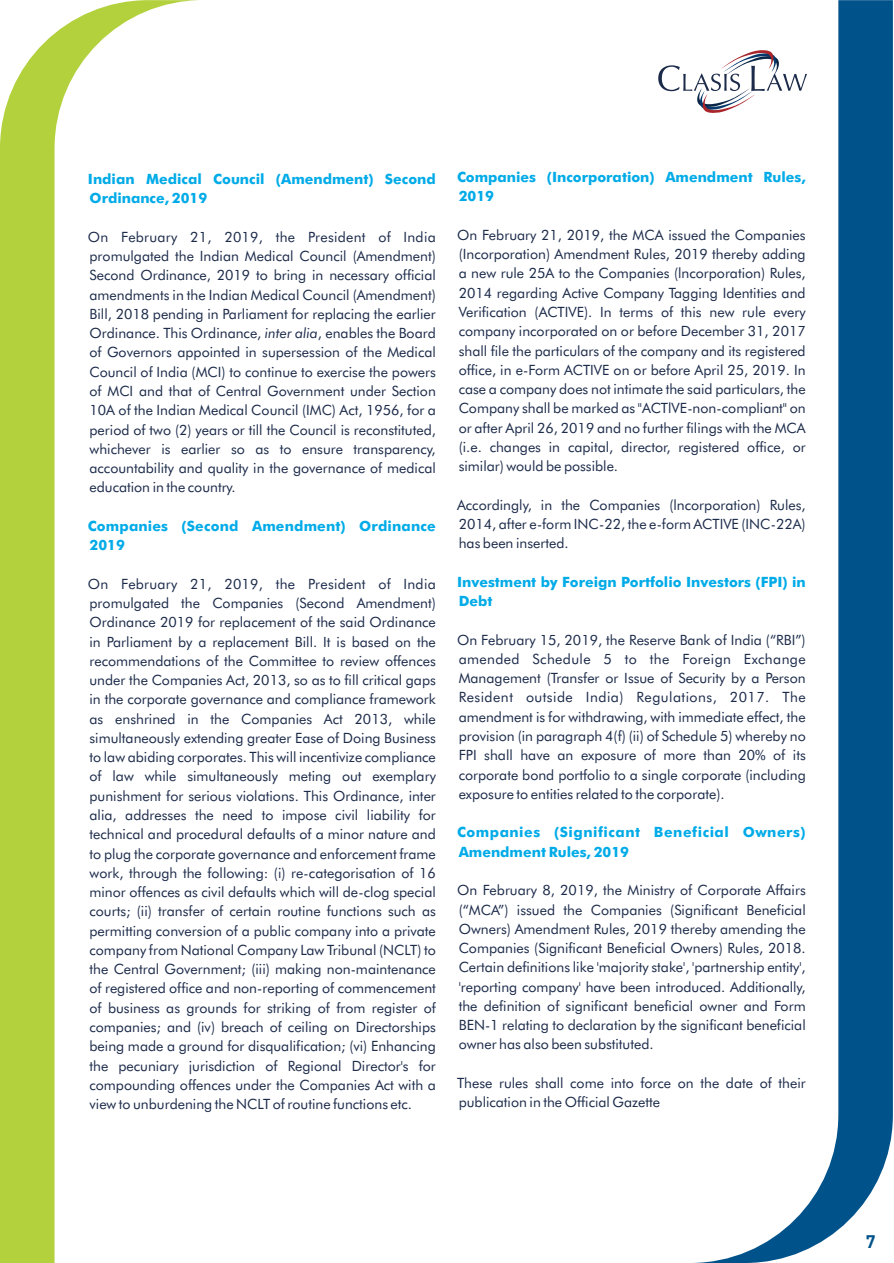
<style>
.page{position:relative;width:894px;height:1263px;background:#fff}
.page>*{position:absolute;margin:0;border:0;box-sizing:border-box;transform-origin:0 0}
.t1{font:700 18px "DIN";color:#00528a}
.t2{font:14.1px/19.2px "Futura Bk BT";color:#1c2b4a;text-align:justify}
.t3{font:700 14.1px/19.4px "Futura Md BT";color:#00abe8}
.t4{font:700 14.1px/19.4px "Futura Md BT";letter-spacing:.035em;color:#00abe8}
.s1{font-style:italic}
</style>
<div class="page">
<svg style="left:0;top:0;width:198px;height:1263px"></svg>
<svg style="left:694px;top:0;width:199px;height:1263px"></svg>
<svg style="left:658px;top:44px;width:149px;height:75px"></svg>
<p class="t3" style="left:88px;top:171px;width:349px">Indian Medical Council (Amendment) Second<br>Ordinance, 2019</p>
<p class="t2" style="left:88px;top:229px;width:350px">On February 21, 2019, the President of India promulgated the Indian Medical Council (Amendment)<br>Second Ordinance, 2019 to bring in necessary official amendments in the Indian Medical Council (Amendment)<br>Bill, 2018 pending in Parliament for replacing the earlier Ordinance. This Ordinance, <span class="s1">inter alia</span>, enables the Board of Governors appointed in supersession of the Medical Council of India (MCI) to continue to exercise the powers of MCI and that of Central Government under Section 10A of the Indian Medical Council (IMC) Act, 1956, for a period of two (2) years or till the Council is reconstituted, whichever is earlier so as to ensure transparency, accountability and quality in the governance of medical education in the country.</p>
<p class="t3" style="left:88px;top:518px;width:349px">Companies (Second Amendment) Ordinance<br>2019</p>
<p class="t2" style="left:88px;top:575px;width:350px">On February 21, 2019, the President of India promulgated the Companies (Second Amendment)<br>Ordinance 2019 for replacement of the said Ordinance in Parliament by a replacement Bill. It is based on the recommendations of the Committee to review offences under the Companies Act, 2013, so as to fill critical gaps in the corporate governance and compliance framework as enshrined in the Companies Act 2013, while simultaneously extending greater Ease of Doing Business to law abiding corporates. This will incentivize compliance of law while simultaneously meting out exemplary punishment for serious violations. This Ordinance, inter alia, addresses the need to impose civil liability for technical and procedural defaults of a minor nature and to plug the corporate governance and enforcement frame work, through the following: (i) re-categorisation of 16 minor offences as civil defaults which will de-clog special courts; (ii) transfer of certain routine functions such as permitting conversion of a public company into a private company from National Company Law Tribunal (NCLT) to the Central Government; (iii) making non-maintenance of registered office and non-reporting of commencement of business as grounds for striking of from register of companies; and (iv) breach of ceiling on Directorships being made a ground for disqualification; (vi) Enhancing the pecuniary jurisdiction of Regional Director's for compounding offences under the Companies Act with a view to unburdening the NCLT of routine functions etc.</p>
<p class="t3" style="left:457px;top:169px;width:350px">Companies (Incorporation) Amendment Rules,<br>2019</p>
<p class="t2" style="left:457px;top:227px;width:350px">On February 21, 2019, the MCA issued the Companies (Incorporation) Amendment Rules, 2019 thereby adding a new rule 25A to the Companies (lncorporation) Rules, 2014 regarding Active Company Tagging Identities and Verification (ACTIVE). In terms of this new rule every company incorporated on or before December 31, 2017 shall file the particulars of the company and its registered office, in e-Form ACTIVE on or before April 25, 2019. In case a company does not intimate the said particulars, the Company shall be marked as "ACTlVE-non-compliant" on or after April 26, 2019 and no further filings with the MCA (i.e. changes in capital, director, registered office, or similar) would be possible.</p>
<p class="t2" style="left:457px;top:496px;width:350px">Accordingly, in the Companies (lncorporation) Rules, 2014, after e-form INC-22, the e-form ACTIVE (INC-22A) has been inserted.</p>
<p class="t3" style="left:457px;top:573px;width:350px">Investment by Foreign Portfolio Investors (FPI) in<br>Debt</p>
<p class="t2" style="left:457px;top:631px;width:350px">On February 15, 2019, the Reserve Bank of India (“RBI”) amended Schedule 5 to the Foreign Exchange Management (Transfer or Issue of Security by a Person Resident outside India) Regulations, 2017. The amendment is for withdrawing, with immediate effect, the provision (in paragraph 4(f) (ii) of Schedule 5) whereby no FPI shall have an exposure of more than 20% of its corporate bond portfolio to a single corporate (including exposure to entities related to the corporate).</p>
<p class="t4" style="left:457px;top:824px;width:350px">Companies (Significant Beneficial Owners)<br>Amendment Rules, 2019</p>
<p class="t2" style="left:457px;top:882px;width:350px">On February 8, 2019, the Ministry of Corporate Affairs (“MCA”) issued the Companies (Significant Beneficial Owners) Amendment Rules, 2019 thereby amending the Companies (Significant Beneficial Owners) Rules, 2018.<br>Certain definitions like 'majority stake', 'partnership entity', 'reporting company' have been introduced. Additionally, the definition of significant beneficial owner and Form BEN-1 relating to declaration by the significant beneficial owner has also been substituted.</p>
<p class="t2" style="left:457px;top:1075px;width:350px">These rules shall come into force on the date of their publication in the Official Gazette</p>
<p class="t1" style="left:866px;top:1235px;width:11px">7</p>
</div>
